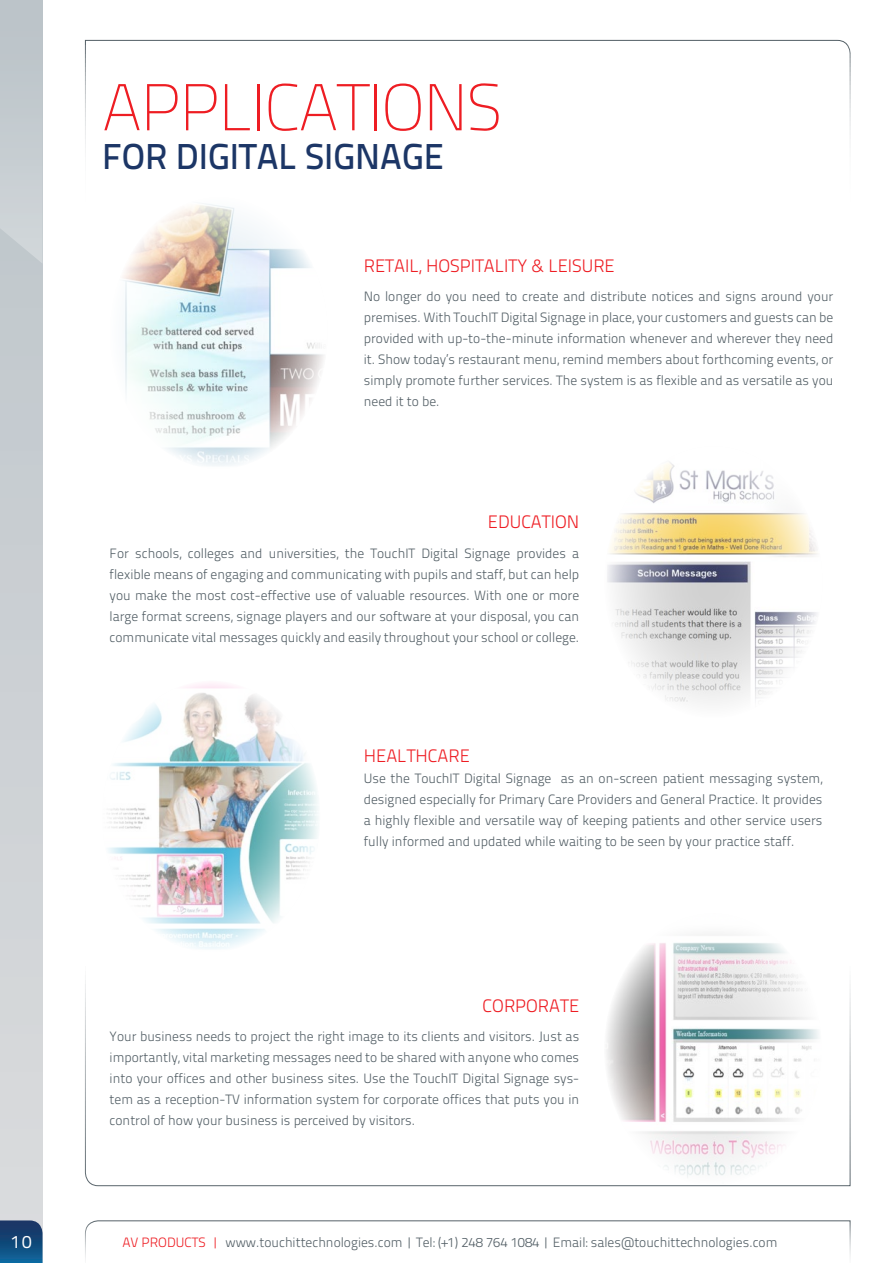
<style>
.page{position:relative;width:893px;height:1263px;background:#fff}
.page>*{position:absolute;margin:0;border:0;box-sizing:border-box;transform-origin:0 0}
.t1{font:100 66px "Titillium Text 22 L";letter-spacing:-.025em;color:#ee1d23}
.t2{font:500 36px "Titillium Text 22 L";color:#1c3666}
.t3{font:300 18px "Titillium Text 22 L";color:#ee1d23}
.t4{font:18px "Titillium Text 22 L";color:#fff}
.t5{font:300 13.5px/21px "Titillium Text 22 L";color:#525e65;text-align:justify}
.s1{color:#ee1d23}
</style>
<div class="page">
<svg style="left:85px;top:1220px;width:766px;height:40px"></svg>
<div style="left:0;top:0;width:43px;height:1263px;background:#ced2d6"></div>
<svg style="left:0;top:0;width:43px;height:264px"></svg>
<img style="left:607px;top:462px;width:211px;height:241px">
<img style="left:108px;top:688px;width:210px;height:261px">
<img style="left:123px;top:204px;width:201px;height:262px">
<img style="left:606px;top:934px;width:213px;height:243px">
<svg style="left:0;top:1220px;width:43px;height:43px;background:#1a4f7f"></svg>
<h3 class="t4" style="left:11px;top:1229px;width:22px">10</h3>
<p class="t1" style="left:102px;top:60px;width:402px">APPLICATIONS</p>
<p class="t2" style="left:102px;top:129px;width:343px">FOR DIGITAL SIGNAGE</p>
<p class="t3" style="left:364px;top:252px;width:252px">RETAIL, HOSPITALITY &amp; LEISURE</p>
<p class="t5" style="left:364px;top:285px;width:471px">No longer do you need to create and distribute notices and signs around your premises. With TouchIT Digital Signage in place, your customers and guests can be provided with up-to-the-minute information whenever and wherever they need it. Show today’s restaurant menu, remind members about forthcoming events, or simply promote further services. The system is as flexible and as versatile as you need it to be.</p>
<p class="t3" style="left:488px;top:509px;width:93px">EDUCATION</p>
<p class="t5" style="left:110px;top:542px;width:471px">For schools, colleges and universities, the TouchIT Digital Signage provides a flexible means of engaging and communicating with pupils and staff, but can help you make the most cost-effective use of valuable resources. With one or more large format screens, signage players and our software at your disposal, you can communicate vital messages quickly and easily throughout your school or college.</p>
<p class="t3" style="left:364px;top:743px;width:108px">HEALTHCARE</p>
<p class="t5" style="left:364px;top:767px;width:460px">Use the TouchIT Digital Signage as an on-screen patient messaging system, designed especially for Primary Care Providers and General Practice. It provides a highly flexible and versatile way of keeping patients and other service users fully informed and updated while waiting to be seen by your practice staff.</p>
<p class="t3" style="left:483px;top:992px;width:98px">CORPORATE</p>
<p class="t5" style="left:110px;top:1025px;width:471px">Your business needs to project the right image to its clients and visitors. Just as importantly, vital marketing messages need to be shared with anyone who comes into your offices and other business sites. Use the TouchIT Digital Signage sys&shy;tem as a reception-TV information system for corporate offices that puts you in control of how your business is perceived by visitors.</p>
<p class="t5" style="left:122px;top:1231px;width:656px"><span class="s1">AV PRODUCTS |</span> www.touchittechnologies.com | Tel: (+1) 248 764 1084 | Email: sales@touchittechnologies.com</p>
</div>
